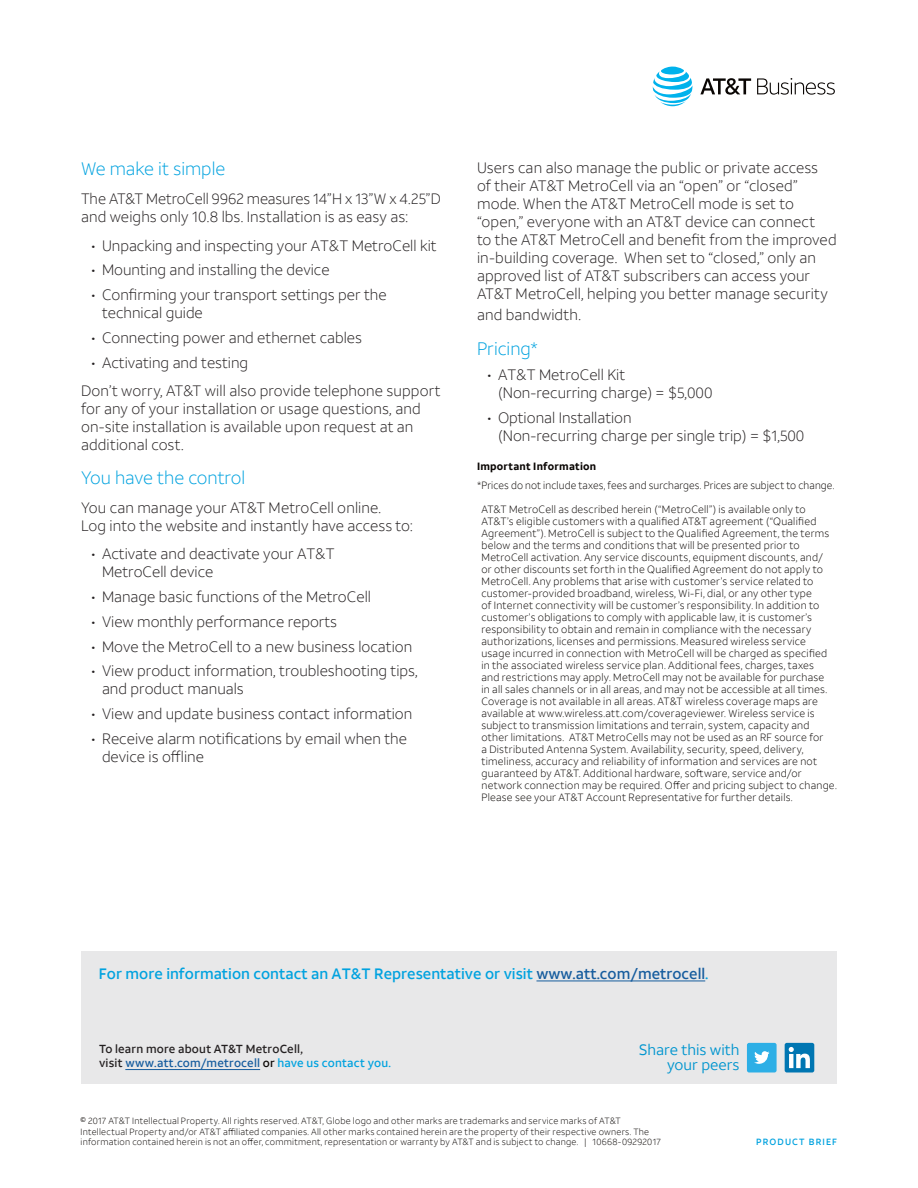
<style>
.page{position:relative;width:918px;height:1188px;background:#fff}
.page>*{position:absolute;margin:0;border:0;box-sizing:border-box;transform-origin:0 0}
.Subhead{font:300 18px "ATT Aleck Sans";color:#00a2df}
.t1{font:300 15px/18px "ATT Aleck Sans";color:#231f20}
.More_Info{font:500 15px "ATT Aleck Sans";color:#00a2df}
.t2{font:15px/15.5px "ATT Aleck Sans";color:#0095cf;text-align:right}
.CTA{font:500 11.7px/14px "ATT Aleck Sans";letter-spacing:.02em;color:#231f20}
.Legal{font:300 10.5px/12px "ATT Aleck Sans";letter-spacing:.025em;color:#0a0604}
.Legal-2{font:700 10.5px "ATT Aleck Sans";letter-spacing:.02em;color:#0a0604}
.Legal-3{font:300 9px/10.5px "ATT Aleck Sans";letter-spacing:.03em;color:#0a0604}
.t3{font:500 9px "ATT Aleck Sans";letter-spacing:.12em;color:#00a2df}
.s1{color:#175d9e}
.s2{color:#0a0604}
.s3{color:#00a2df}
</style>
<div class="page">
<svg style="left:653px;top:67px;width:39px;height:39px"></svg>
<svg style="left:700px;top:78px;width:51px;height:17px"></svg>
<svg style="left:757px;top:78px;width:78px;height:17px"></svg>
<div style="left:81px;top:952px;width:756px;height:132px;background:#e8e8e9"></div>
<hr style="left:536px;top:981px;width:169px;height:1px;background:#175d9e">
<hr style="left:125px;top:1069px;width:135px;height:1px;background:#175d9e">
<div style="left:785px;top:1043px;width:29px;height:30px;background:#0076b2;border-radius:2px"></div>
<svg style="left:789px;top:1047px;width:21px;height:21px"></svg>
<div style="left:747px;top:1043px;width:30px;height:30px;background:#2dafe6;border-radius:2px"></div>
<svg style="left:754px;top:1051px;width:16px;height:13px"></svg>
<p class="Subhead" style="left:81px;top:158px;width:146px">We make it simple</p>
<p class="t1" style="left:81px;top:190px;width:361px">The AT&amp;T MetroCell 9962 measures 14”H x 13”W x 4.25”D and weighs only 10.8 lbs. Installation is as easy as:</p>
<p class="t1" style="left:92px;top:236px;width:347px">• Unpacking and inspecting your AT&amp;T MetroCell kit</p>
<p class="t1" style="left:92px;top:261px;width:240px">• Mounting and installing the device</p>
<p class="t1" style="left:102px;top:286px;width:286px;text-indent:-10px">• Confirming your transport settings per the technical guide</p>
<p class="t1" style="left:92px;top:328px;width:272px">• Connecting power and ethernet cables</p>
<p class="t1" style="left:92px;top:353px;width:158px">• Activating and testing</p>
<p class="t1" style="left:81px;top:381px;width:361px">Don’t worry, AT&amp;T will also provide telephone support for any of your installation or usage questions, and on-site installation is available upon request at an additional cost.</p>
<p class="Subhead" style="left:81px;top:467px;width:166px">You have the control</p>
<p class="t1" style="left:81px;top:499px;width:333px">You can manage your AT&amp;T MetroCell online.<br>Log into the website and instantly have access to:</p>
<p class="t1" style="left:102px;top:545px;width:234px;text-indent:-10px">• Activate and deactivate your AT&amp;T<br>MetroCell device</p>
<p class="t1" style="left:92px;top:588px;width:281px">• Manage basic functions of the MetroCell</p>
<p class="t1" style="left:92px;top:613px;width:247px">• View monthly performance reports</p>
<p class="t1" style="left:92px;top:637px;width:322px">• Move the MetroCell to a new business location</p>
<p class="t1" style="left:102px;top:662px;width:317px;text-indent:-10px">• View product information, troubleshooting tips, and product manuals</p>
<p class="t1" style="left:92px;top:705px;width:322px">• View and update business contact information</p>
<p class="t1" style="left:102px;top:730px;width:307px;text-indent:-10px">• Receive alarm notifications by email when the device is offline</p>
<p class="t1" style="left:477px;top:159px;width:361px">Users can also manage the public or private access<br>of their AT&amp;T MetroCell via an “open” or “closed” mode. When the AT&amp;T MetroCell mode is set to “open,” everyone with an AT&amp;T device can connect<br>to the AT&amp;T MetroCell and benefit from the improved in-building coverage. When set to “closed,” only an approved list of AT&amp;T subscribers can access your AT&amp;T MetroCell, helping you better manage security</p>
<p class="t1" style="left:477px;top:306px;width:105px">and bandwidth.</p>
<p class="Subhead" style="left:477px;top:337px;width:63px">Pricing*</p>
<p class="t1" style="left:498px;top:366px;width:216px;text-indent:-10px">• AT&amp;T MetroCell Kit (Non-recurring charge) = $5,000</p>
<p class="t1" style="left:498px;top:409px;width:308px;text-indent:-10px">• Optional Installation<br>(Non-recurring charge per single trip) = $1,500</p>
<p class="Legal-2" style="left:477px;top:460px;width:121px">Important Information</p>
<p class="Legal" style="left:477px;top:479px;width:359px">*Prices do not include taxes, fees and surcharges. Prices are subject to change.</p>
<p class="Legal" style="left:482px;top:503px;width:357px">AT&amp;T MetroCell as described herein (“MetroCell”) is available only to AT&amp;T’s eligible customers with a qualified AT&amp;T agreement (“Qualified Agreement”). MetroCell is subject to the Qualified Agreement, the terms below and the terms and conditions that will be presented prior to MetroCell activation. Any service discounts, equipment discounts, and/<br>or other discounts set forth in the Qualified Agreement do not apply to MetroCell. Any problems that arise with customer’s service related to customer-provided broadband, wireless, Wi-Fi, dial, or any other type<br>of Internet connectivity will be customer’s responsibility. In addition to customer’s obligations to comply with applicable law, it is customer’s responsibility to obtain and remain in compliance with the necessary authorizations, licenses and permissions. Measured wireless service usage incurred in connection with MetroCell will be charged as specified in the associated wireless service plan. Additional fees, charges, taxes<br>and restrictions may apply. MetroCell may not be available for purchase<br>in all sales channels or in all areas, and may not be accessible at all times.<br>Coverage is not available in all areas. AT&amp;T wireless coverage maps are available at www.wireless.att.com/coverageviewer. Wireless service is subject to transmission limitations and terrain, system, capacity and other limitations. AT&amp;T MetroCells may not be used as an RF source for<br>a Distributed Antenna System. Availability, security, speed, delivery, timeliness, accuracy and reliability of information and services are not guaranteed by AT&amp;T. Additional hardware, software, service and/or network connection may be required. Offer and pricing subject to change.<br>Please see your AT&amp;T Account Representative for further details.</p>
<p class="More_Info" style="left:99px;top:964px;width:611px">For more information contact an AT&amp;T Representative or visit <span class="s1">www.att.com/metrocell</span>.</p>
<p class="CTA" style="left:99px;top:1042px;width:294px">To learn more about AT&amp;T MetroCell,<br>visit <span class="s1">www.att.com/metrocell</span> <span class="s2">or</span> <span class="s3">have us contact you.</span></p>
<p class="t2" style="left:639px;top:1042px;width:102px">Share this with your peers</p>
<p class="Legal-3" style="left:81px;top:1116px;width:582px">© 2017 AT&amp;T Intellectual Property. All rights reserved. AT&amp;T, Globe logo and other marks are trademarks and service marks of AT&amp;T<br>Intellectual Property and/or AT&amp;T affiliated companies. All other marks contained herein are the property of their respective owners. The information contained herein is not an offer, commitment, representation or warranty by AT&amp;T and is subject to change. | 10668-09292017</p>
<p class="t3" style="left:756px;top:1137px;width:82px">PRODUCT BRIEF</p>
</div>
